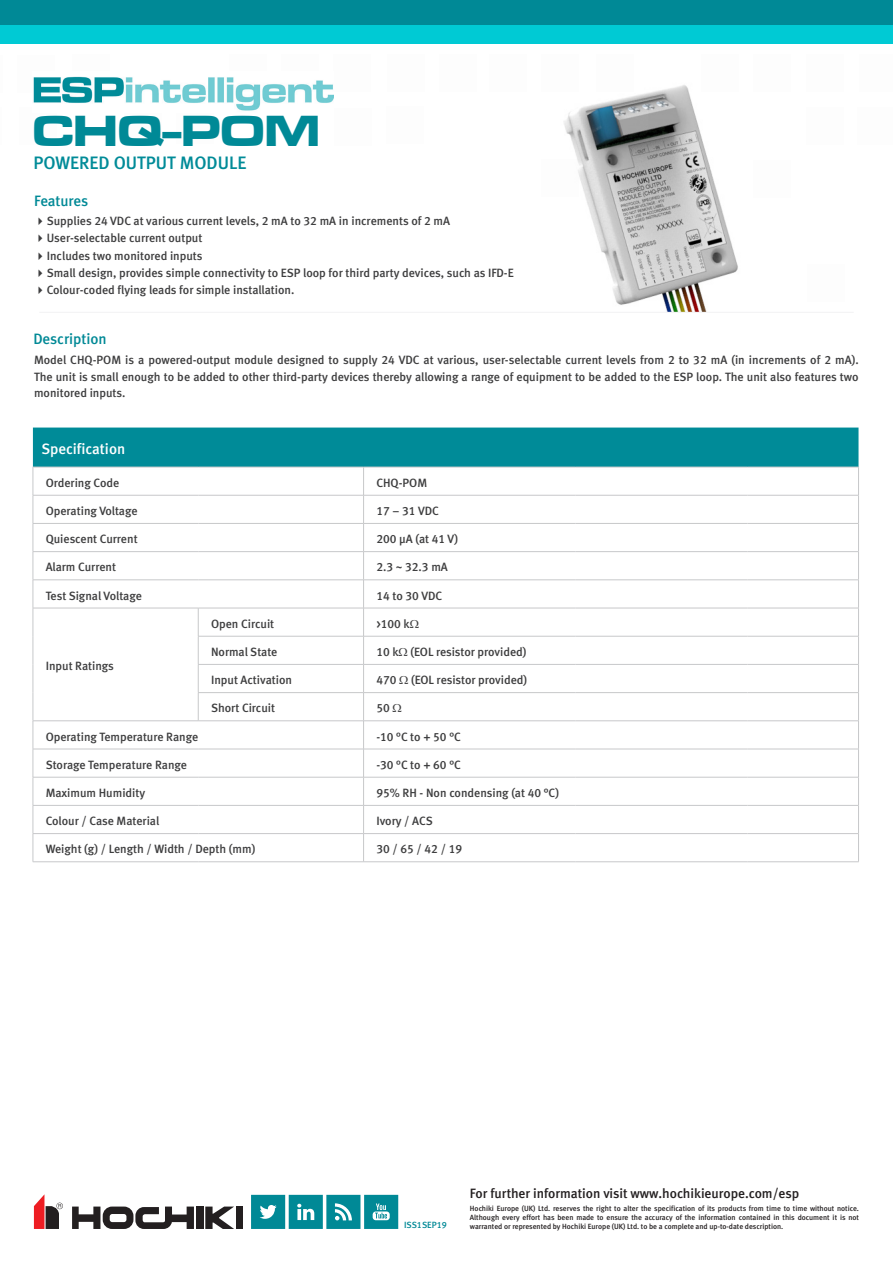
<style>
.page{position:relative;width:893px;height:1263px;background:#fff}
.page>*{position:absolute;margin:0;border:0;box-sizing:border-box;transform-origin:0 0}
.t1{font:45px "Microgramma D Bold Exte";color:#008996}
.Product_description{font:18px "Meta Medium CELF";color:#008b98}
.t2{font:15px "Meta Medium CELF";letter-spacing:-.005em;color:#008996}
.t3{font:15px "Meta Medium CELF";color:#fff}
.t4{font:13.5px "Meta Medium CELF";color:#231f20}
.Table_-_Headers{font:12px/16.5px "Meta Medium CELF";color:#3e3e3f;text-align:justify}
.Table_body_text{font:12px "Meta Medium CELF";color:#3e3e3f}
.t5{font:9px "Meta Medium CELF";color:#008996}
.t6{font:7.5px/9px "Meta Medium CELF";color:#231f20;text-align:justify}
</style>
<div class="page">
<hr style="left:0;top:108px;width:2px;height:37px;background:#231f20">
<hr style="left:0;top:56px;width:3px;height:37px;background:#231f20">
<div style="left:0;top:0;width:893px;height:25px;background:#008996"></div>
<div style="left:0;top:25px;width:893px;height:18px;background:#00cad4"></div>
<img style="left:33px;top:76px;width:300px;height:35px">
<svg style="left:251px;top:1195px;width:147px;height:34px;background:#2f9ea9"></svg>
<svg style="left:34px;top:1194px;width:29px;height:35px"></svg>
<svg style="left:72px;top:1206px;width:122px;height:23px"></svg>
<div style="left:196px;top:1206px;width:7px;height:23px;background:#231f20"></div>
<svg style="left:205px;top:1206px;width:29px;height:23px"></svg>
<div style="left:236px;top:1206px;width:7px;height:23px;background:#231f20"></div>
<hr style="left:33px;top:861px;width:165px;height:1px;background:#c7c8ca">
<hr style="left:198px;top:861px;width:166px;height:1px;background:#c7c8ca">
<hr style="left:364px;top:861px;width:211px;height:1px;background:#c7c8ca">
<hr style="left:575px;top:861px;width:172px;height:1px;background:#c7c8ca">
<hr style="left:747px;top:861px;width:112px;height:1px;background:#c7c8ca">
<img style="left:564px;top:85px;width:174px;height:227px">
<hr style="left:39px;top:312px;width:815px;height:1px;background:#f2f3f4">
<svg style="left:33px;top:428px;width:826px;height:433px"></svg>
<p class="t1" style="left:33px;top:101px;width:288px">CHQ-POM</p>
<p class="Product_description" style="left:34px;top:152px;width:214px">POWERED OUTPUT MODULE</p>
<p class="t2" style="left:34px;top:192px;width:56px">Features</p>
<p class="Table_-_Headers" style="left:47px;top:213px;width:405px">Supplies 24 VDC at various current levels, 2 mA to 32 mA in increments of 2 mA</p>
<p class="Table_-_Headers" style="left:47px;top:230px;width:157px">User-selectable current output</p>
<p class="Table_-_Headers" style="left:47px;top:247px;width:157px">Includes two monitored inputs</p>
<p class="Table_-_Headers" style="left:47px;top:264px;width:468px">Small design, provides simple connectivity to ESP loop for third party devices, such as IFD-E</p>
<p class="Table_-_Headers" style="left:47px;top:281px;width:249px">Colour-coded flying leads for simple installation.</p>
<p class="t2" style="left:33px;top:330px;width:75px">Description</p>
<p class="Table_-_Headers" style="left:34px;top:352px;width:826px">Model CHQ-POM is a powered-output module designed to supply 24 VDC at various, user-selectable current levels from 2 to 32 mA (in increments of 2 mA).<br>The unit is small enough to be added to other third-party devices thereby allowing a range of equipment to be added to the ESP loop. The unit also features two monitored inputs.</p>
<p class="t3" style="left:41px;top:440px;width:85px">Specification</p>
<p class="Table_-_Headers" style="left:46px;top:474px;width:75px">Ordering Code</p>
<p class="Table_body_text" style="left:376px;top:475px;width:52px">CHQ-POM</p>
<p class="Table_-_Headers" style="left:46px;top:503px;width:93px">Operating Voltage</p>
<p class="Table_body_text" style="left:376px;top:503px;width:64px">17 – 31 VDC</p>
<p class="Table_-_Headers" style="left:46px;top:531px;width:93px">Quiescent Current</p>
<p class="Table_body_text" style="left:376px;top:531px;width:83px">200 μA (at 41 V)</p>
<p class="Table_-_Headers" style="left:46px;top:559px;width:72px">Alarm Current</p>
<p class="Table_body_text" style="left:376px;top:560px;width:73px">2.3 ~ 32.3 mA</p>
<p class="Table_-_Headers" style="left:46px;top:587px;width:98px">Test Signal Voltage</p>
<p class="Table_body_text" style="left:376px;top:588px;width:68px">14 to 30 VDC</p>
<p class="Table_-_Headers" style="left:46px;top:658px;width:70px">Input Ratings</p>
<p class="Table_-_Headers" style="left:211px;top:615px;width:65px">Open Circuit</p>
<p class="Table_body_text" style="left:376px;top:616px;width:35px">&gt;100 k</p>
<p class="Table_-_Headers" style="left:211px;top:643px;width:68px">Normal State</p>
<p class="Table_body_text" style="left:376px;top:644px;width:152px">10 k (EOL resistor provided)</p>
<p class="Table_-_Headers" style="left:211px;top:672px;width:83px">Input Activation</p>
<p class="Table_body_text" style="left:376px;top:672px;width:152px">470 (EOL resistor provided)</p>
<p class="Table_-_Headers" style="left:211px;top:700px;width:66px">Short Circuit</p>
<p class="Table_body_text" style="left:376px;top:701px;width:15px">50</p>
<p class="Table_-_Headers" style="left:46px;top:728px;width:154px">Operating Temperature Range</p>
<p class="Table_body_text" style="left:376px;top:729px;width:86px">-10 °C to + 50 °C</p>
<p class="Table_-_Headers" style="left:46px;top:756px;width:143px">Storage Temperature Range</p>
<p class="Table_body_text" style="left:376px;top:757px;width:86px">-30 °C to + 60 °C</p>
<p class="Table_-_Headers" style="left:46px;top:784px;width:101px">Maximum Humidity</p>
<p class="Table_body_text" style="left:376px;top:785px;width:184px">95% RH - Non condensing (at 40 °C)</p>
<p class="Table_-_Headers" style="left:46px;top:813px;width:115px">Colour / Case Material</p>
<p class="Table_body_text" style="left:376px;top:813px;width:58px">Ivory / ACS</p>
<p class="Table_-_Headers" style="left:46px;top:841px;width:211px">Weight (g) / Length / Width / Depth (mm)</p>
<p class="Table_body_text" style="left:376px;top:842px;width:87px">30 / 65 / 42 / 19</p>
<p class="t5" style="left:404px;top:1219px;width:44px">ISS1SEP19</p>
<p class="t4" style="left:470px;top:1185px;width:331px">For further information visit www.hochikieurope.com/esp</p>
<p class="t6" style="left:470px;top:1204px;width:391px">Hochiki Europe (UK) Ltd. reserves the right to alter the specification of its products from time to time without notice.<br>Although every effort has been made to ensure the accuracy of the information contained in this document it is not warranted or represented by Hochiki Europe (UK) Ltd. to be a complete and up-to-date description.</p>
</div>
